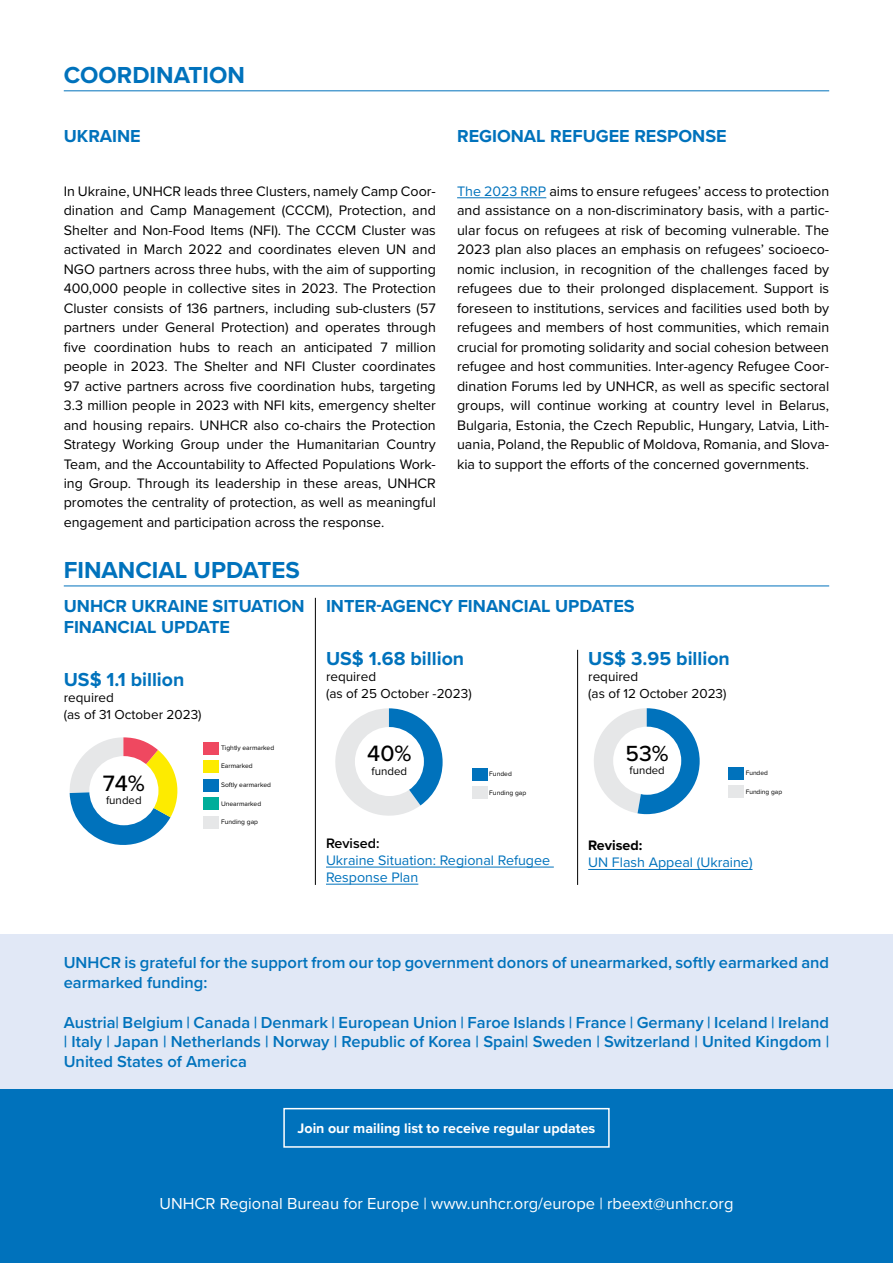
<style>
.page{position:relative;width:893px;height:1263px;background:#fff}
.page>*{position:absolute;margin:0;border:0;box-sizing:border-box;transform-origin:0 0}
.t1{font:700 24px "Proxima Nova";color:#0072bc}
.t2{font:500 23.1px "Proxima Nova";color:#000}
.t3{font:500 22.95px "Proxima Nova";color:#000}
.t4{font:500 22.65px "Proxima Nova";color:#000}
.t5{font:700 19.5px "Proxima Nova";color:#0072bc}
.t6{font:700 18px/21px "Proxima Nova";color:#0072bc}
.t7{font:600 16.5px/19.8px "Proxima Nova";color:#0072bc}
.t8{font:16.5px "Proxima Nova";color:#fff}
.t9{font:14.25px/19.5px "Proxima Nova";color:#000;text-align:justify}
.t10{font:14.25px/17.1px "Proxima Nova";color:#0072bc}
.t11{font:700 14.25px "Proxima Nova";color:#fff}
.t12{font:600 14.25px "Proxima Nova";color:#000}
.t13{font:700 14.25px "Proxima Nova";color:#000}
.t14{font:13.5px/16.2px "Proxima Nova";color:#000}
.t15{font:11.55px "Proxima Nova";color:#000}
.t16{font:11.4px "Proxima Nova";color:#000}
.t17{font:6.75px "Proxima Nova";color:#000}
.t18{font:6.6px "Proxima Nova";color:#000}
.s1{color:#0072bc}
</style>
<div class="page">
<div style="left:0;top:934px;width:893px;height:154px;background:#e1e8f6"></div>
<div style="left:0;top:1090px;width:893px;height:173px;background:#0072bc"></div>
<hr style="left:64px;top:90px;width:765px;height:1px;background:#0072bc">
<hr style="left:457px;top:197px;width:89px;height:1px;background:#0072bc">
<hr style="left:64px;top:585px;width:765px;height:1px;background:#0072bc">
<svg style="left:69px;top:737px;width:109px;height:108px"></svg>
<div style="left:89px;top:756px;width:69px;height:69px;background:#fff;border-radius:50%"></div>
<div style="left:204px;top:816px;width:15px;height:12px;background:#e6e7e8"></div>
<div style="left:204px;top:797px;width:15px;height:13px;background:#00ae9a"></div>
<div style="left:204px;top:779px;width:15px;height:12px;background:#0072bc"></div>
<div style="left:204px;top:760px;width:15px;height:13px;background:#fdeb00"></div>
<div style="left:204px;top:742px;width:15px;height:12px;background:#ef4860"></div>
<hr style="left:326px;top:867px;width:228px;height:1px;background:#0072bc">
<hr style="left:326px;top:884px;width:92px;height:1px;background:#0072bc">
<svg style="left:335px;top:708px;width:108px;height:108px"></svg>
<div style="left:355px;top:727px;width:69px;height:69px;background:#fff;border-radius:50%"></div>
<div style="left:472px;top:787px;width:15px;height:12px;background:#e6e7e8"></div>
<div style="left:472px;top:768px;width:15px;height:12px;background:#0072bc"></div>
<hr style="left:588px;top:869px;width:164px;height:1px;background:#0072bc">
<svg style="left:594px;top:708px;width:106px;height:106px"></svg>
<div style="left:613px;top:727px;width:68px;height:68px;background:#fff;border-radius:50%"></div>
<div style="left:729px;top:786px;width:15px;height:12px;background:#e6e7e8"></div>
<div style="left:729px;top:767px;width:15px;height:12px;background:#0072bc"></div>
<hr style="left:315px;top:598px;width:1px;height:287px;background:#000">
<hr style="left:577px;top:650px;width:1px;height:235px;background:#000">
<div style="left:283px;top:1108px;width:327px;height:40px;border:2px solid #fff"></div>
<h1 class="t1" style="left:64px;top:57px;width:183px">COORDINATION</h1>
<p class="t6" style="left:64px;top:125px;width:78px">UKRAINE</p>
<p class="t9" style="left:64px;top:180px;width:374px">In Ukraine, UNHCR leads three Clusters, namely Camp Coor&shy;dination and Camp Management (CCCM), Protection, and Shelter and Non-Food Items (NFI). The CCCM Cluster was activated in March 2022 and coordinates eleven UN and NGO partners across three hubs, with the aim of supporting 400,000 people in collective sites in 2023. The Protection Cluster consists of 136 partners, including sub-clusters (57 partners under General Protection) and operates through five coordination hubs to reach an anticipated 7 million people in 2023. The Shelter and NFI Cluster coordinates 97 active partners across five coordination hubs, targeting 3.3 million people in 2023 with NFI kits, emergency shelter and housing repairs. UNHCR also co-chairs the Protection Strategy Working Group under the Humanitarian Country Team, and the Accountability to Affected Populations Work&shy;ing Group. Through its leadership in these areas, UNHCR promotes the centrality of protection, as well as meaningful engagement and participation across the response.</p>
<p class="t6" style="left:457px;top:125px;width:271px">REGIONAL REFUGEE RESPONSE</p>
<p class="t9" style="left:457px;top:180px;width:374px"><span class="s1">The 2023 RRP</span> aims to ensure refugees’ access to protection and assistance on a non-discriminatory basis, with a partic&shy;ular focus on refugees at risk of becoming vulnerable. The 2023 plan also places an emphasis on refugees’ socioeco&shy;nomic inclusion, in recognition of the challenges faced by refugees due to their prolonged displacement. Support is foreseen to institutions, services and facilities used both by refugees and members of host communities, which remain crucial for promoting solidarity and social cohesion between refugee and host communities. Inter-agency Refugee Coor&shy;dination Forums led by UNHCR, as well as specific sectoral groups, will continue working at country level in Belarus, Bulgaria, Estonia, the Czech Republic, Hungary, Latvia, Lith&shy;uania, Poland, the Republic of Moldova, Romania, and Slova&shy;kia to support the efforts of the concerned governments.</p>
<h1 class="t1" style="left:64px;top:552px;width:237px">FINANCIAL UPDATES</h1>
<p class="t6" style="left:64px;top:595px;width:242px">UNHCR UKRAINE SITUATION<br>FINANCIAL UPDATE</p>
<h3 class="t5" style="left:64px;top:665px;width:122px">US$ 1.1 billion</h3>
<p class="t14" style="left:64px;top:689px;width:139px">required<br>(as of 31 October 2023)</p>
<p class="t17" style="left:221px;top:743px;width:55px">Tightly earmarked</p>
<h2 class="t2" style="left:103px;top:766px;width:44px">74%</h2>
<p class="t15" style="left:106px;top:792px;width:37px">funded</p>
<p class="t17" style="left:221px;top:761px;width:33px">Earmarked</p>
<p class="t17" style="left:221px;top:780px;width:51px">Softly earmarked</p>
<p class="t17" style="left:221px;top:799px;width:42px">Unearmarked</p>
<p class="t17" style="left:221px;top:817px;width:39px">Funding gap</p>
<p class="t6" style="left:326px;top:595px;width:310px">INTER-AGENCY FINANCIAL UPDATES</p>
<h3 class="t5" style="left:326px;top:644px;width:140px">US$ 1.68 billion</h3>
<p class="t14" style="left:326px;top:668px;width:147px">required<br>(as of 25 October -2023)</p>
<h3 class="t5" style="left:588px;top:644px;width:143px">US$ 3.95 billion</h3>
<p class="t14" style="left:588px;top:668px;width:140px">required<br>(as of 12 October 2023)</p>
<h3 class="t3" style="left:367px;top:737px;width:46px">40%</h3>
<p class="t15" style="left:372px;top:763px;width:37px">funded</p>
<p class="t17" style="left:489px;top:769px;width:24px">Funded</p>
<p class="t17" style="left:489px;top:788px;width:38px">Funding gap</p>
<h3 class="t4" style="left:626px;top:736px;width:45px">53%</h3>
<p class="t16" style="left:630px;top:762px;width:37px">funded</p>
<p class="t18" style="left:746px;top:768px;width:24px">Funded</p>
<p class="t18" style="left:746px;top:787px;width:38px">Funding gap</p>
<p class="t12" style="left:326px;top:832px;width:55px">Revised:</p>
<p class="t10" style="left:326px;top:851px;width:226px">Ukraine Situation: Regional Refugee<br>Response Plan</p>
<p class="t13" style="left:588px;top:835px;width:56px">Revised:</p>
<p class="t10" style="left:588px;top:853px;width:166px">UN Flash Appeal (Ukraine)</p>
<p class="t7" style="left:64px;top:952px;width:767px">UNHCR is grateful for the support from our top government donors of unearmarked, softly earmarked and earmarked funding:</p>
<p class="t7" style="left:64px;top:1012px;width:767px;text-align:justify">Austria| Belgium | Canada | Denmark | European Union | Faroe Islands | France | Germany | Iceland | Ireland | Italy | Japan | Netherlands | Norway | Republic of Korea | Spain| Sweden | Switzerland | United Kingdom | United States of America</p>
<p class="t11" style="left:298px;top:1118px;width:299px">Join our mailing list to receive regular updates</p>
<p class="t8" style="left:159px;top:1191px;width:576px">UNHCR Regional Bureau for Europe | www.unhcr.org/europe | rbeext@unhcr.org</p>
</div>
